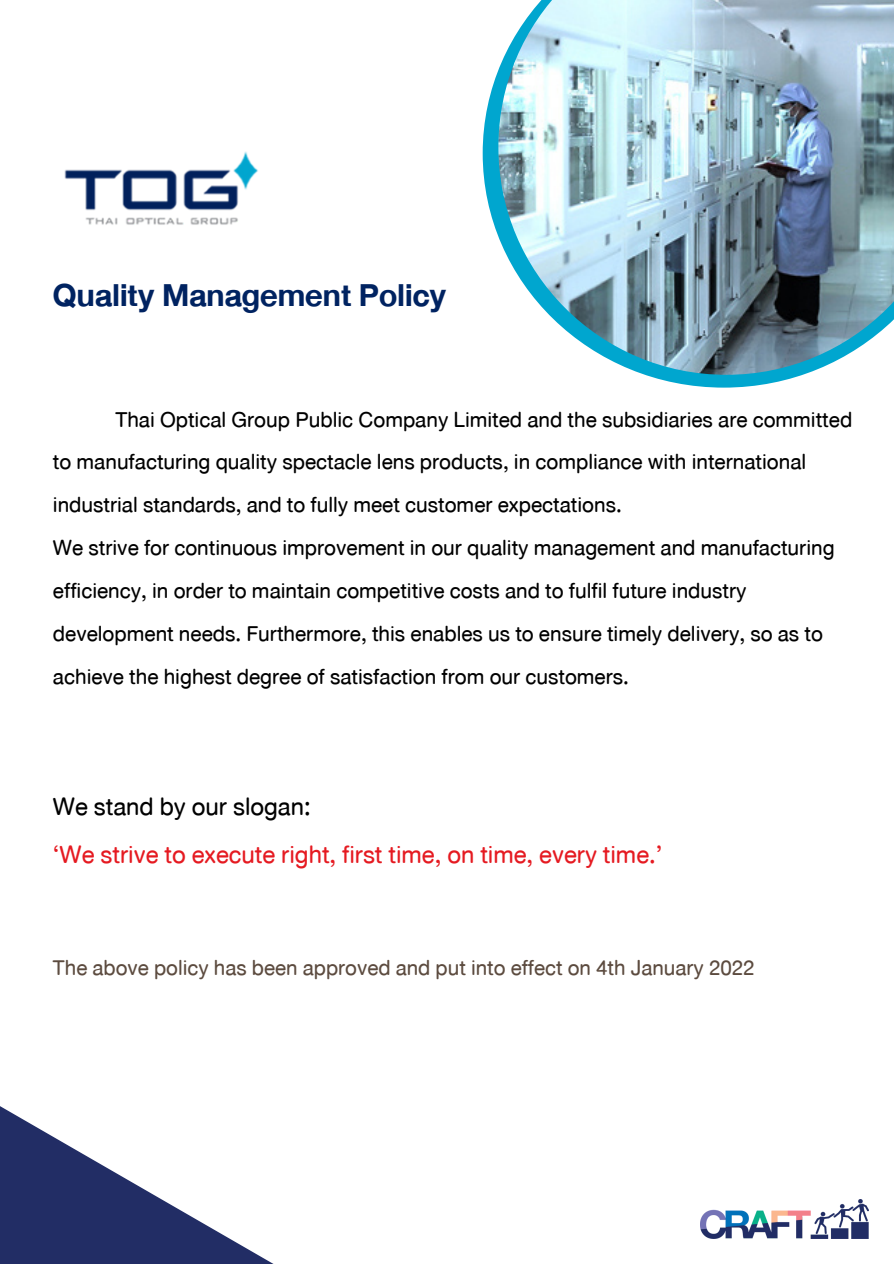
<style>
.page{position:relative;width:894px;height:1264px;background:#fff}
.page>*{position:absolute;margin:0;border:0;box-sizing:border-box;transform-origin:0 0}
.t1{font:45px "DB Helvethaica X 75 Bd";color:#002361}
.t2{font:35.25px "DB Helvethaica Mon X Reg";color:#e51a21}
.t3{font:35.25px "DB Helvethaica Mon X Reg";color:#000}
.t4{font:30.6px/42.8px "DB Helvethaica Mon X Reg";color:#000}
.t5{font:30.3px "DB Helvethaica Mon X Reg";color:#5c4b3f}
</style>
<div class="page">
<svg style="left:482px;top:71px;width:320px;height:316px"></svg>
<img style="left:498px;top:0;width:395px;height:375px">
<img style="left:700px;top:1199px;width:167px;height:39px">
<svg style="left:0;top:1106px;width:272px;height:157px"></svg>
<img style="left:64px;top:151px;width:194px;height:74px">
<p class="t1" style="left:53px;top:269px;width:395px">Quality Management Policy</p>
<p class="t4" style="left:53px;top:398px;width:800px;text-indent:62px">Thai Optical Group Public Company Limited and the subsidiaries are committed to manufacturing quality spectacle lens products, in compliance with international industrial standards, and to fully meet customer expectations.</p>
<p class="t4" style="left:53px;top:526px;width:782px">We strive for continuous improvement in our quality management and manufacturing efficiency, in order to maintain competitive costs and to fulfil future industry development needs. Furthermore, this enables us to ensure timely delivery, so as to achieve the highest degree of satisfaction from our customers.</p>
<p class="t3" style="left:53px;top:785px;width:259px">We stand by our slogan:</p>
<p class="t2" style="left:53px;top:833px;width:610px">‘We strive to execute right, first time, on time, every time.’</p>
<p class="t5" style="left:53px;top:949px;width:703px">The above policy has been approved and put into effect on 4th January 2022</p>
</div>
